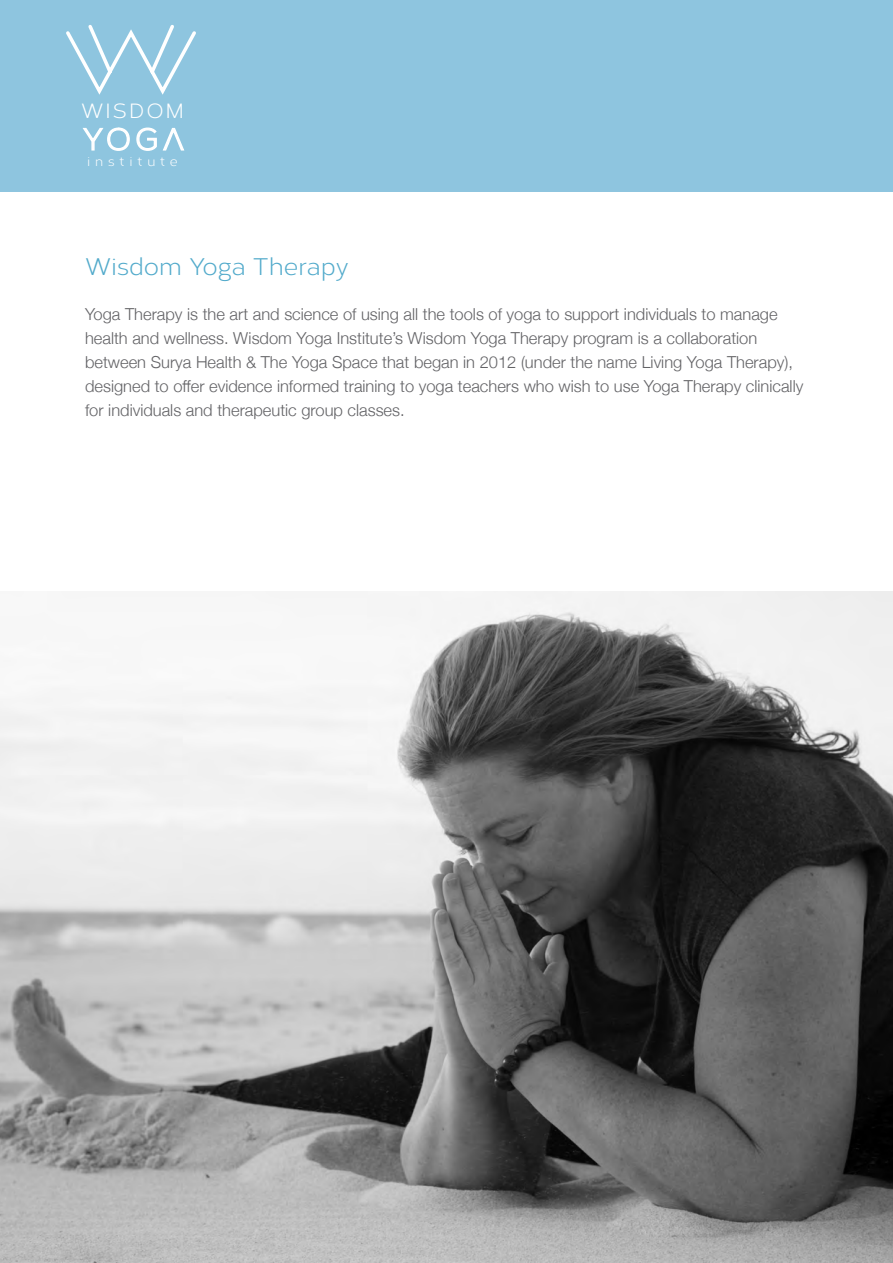
<style>
.page{position:relative;width:893px;height:1263px;background:#fff}
.page>*{position:absolute;margin:0;border:0;box-sizing:border-box;transform-origin:0 0}
.t1{font:24px "Corbert";color:#52aacb}
.t2{font:20.55px "Corbert";letter-spacing:.1em;color:#fff}
.t3{font:300 16.5px/24px "Helvetica Neue";color:#636366}
.t4{font:13.05px "Corbert";letter-spacing:.37em;color:#fff}
</style>
<div class="page">
<div style="left:0;top:0;width:893px;height:192px;background:#8ec5df"></div>
<svg style="left:66px;top:25px;width:130px;height:70px"></svg>
<svg style="left:82px;top:127px;width:103px;height:24px"></svg>
<img style="left:0;top:591px;width:893px;height:672px">
<p class="t2" style="left:81px;top:96px;width:104px">WISDOM</p>
<p class="t4" style="left:87px;top:152px;width:92px">institute</p>
<p class="t1" style="left:85px;top:249px;width:265px">Wisdom Yoga Therapy</p>
<p class="t3" style="left:85px;top:301px;width:720px">Yoga Therapy is the art and science of using all the tools of yoga to support individuals to manage health and wellness. Wisdom Yoga Institute’s Wisdom Yoga Therapy program is a collaboration between Surya Health &amp; The Yoga Space that began in 2012 (under the name Living Yoga Therapy), designed to offer evidence informed training to yoga teachers who wish to use Yoga Therapy clinically for individuals and therapeutic group classes.</p>
</div>
